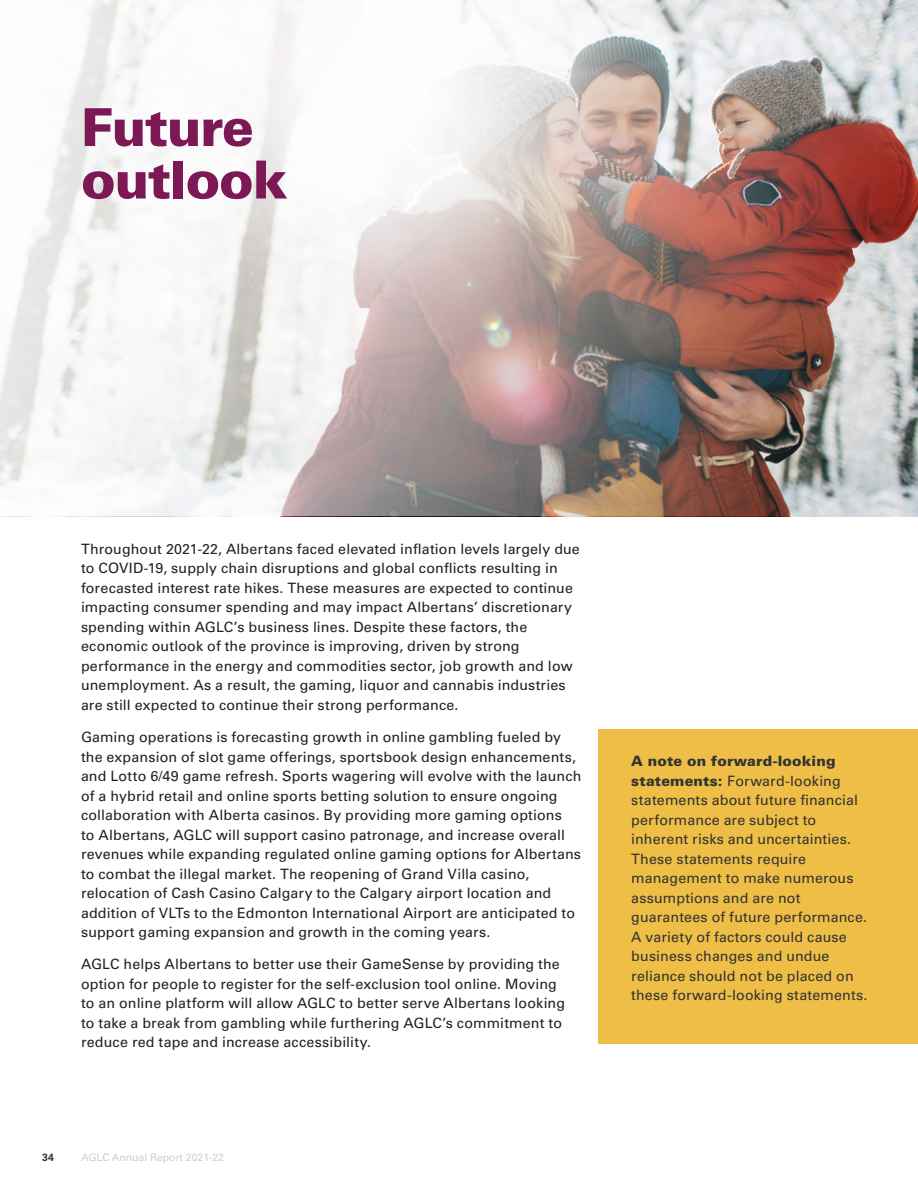
<style>
.page{position:relative;width:918px;height:1188px;background:#fff}
.page>*{position:absolute;margin:0;border:0;box-sizing:border-box;transform-origin:0 0}
.Headline_Style_2__Mo{font:900 52.5px/52.5px "Univers LT Std";letter-spacing:-.03em;color:#7b1855}
.Body_Copy{font:14.25px/19.5px "Univers LT Std";letter-spacing:.01em;color:#231f20}
.Subheads{font:14.25px/19.5px "Univers LT Std";letter-spacing:.01em;color:#323332}
.t1{font:10.5px "Univers LT Std";color:#d1cecc}
.t2{font:700 10.5px "Univers LT Std";color:#323332}
.s1{font-weight:900}
</style>
<div class="page">
<div style="left:598px;top:729px;width:319px;height:315px;background:#eebe46"></div>
<img style="left:0;top:0;width:918px;height:516px">
<p class="Headline_Style_2__Mo" style="left:81px;top:100px;width:208px">Future outlook</p>
<p class="Body_Copy" style="left:81px;top:539px;width:500px">Throughout 2021-22, Albertans faced elevated inflation levels largely due to COVID-19, supply chain disruptions and global conflicts resulting in forecasted interest rate hikes. These measures are expected to continue impacting consumer spending and may impact Albertans’ discretionary spending within AGLC’s business lines. Despite these factors, the economic outlook of the province is improving, driven by strong performance in the energy and commodities sector, job growth and low unemployment. As a result, the gaming, liquor and cannabis industries are still expected to continue their strong performance.</p>
<p class="Body_Copy" style="left:81px;top:727px;width:502px">Gaming operations is forecasting growth in online gambling fueled by the expansion of slot game offerings, sportsbook design enhancements, and Lotto 6/49 game refresh. Sports wagering will evolve with the launch of a hybrid retail and online sports betting solution to ensure ongoing collaboration with Alberta casinos. By providing more gaming options<br>to Albertans, AGLC will support casino patronage, and increase overall revenues while expanding regulated online gaming options for Albertans to combat the illegal market. The reopening of Grand Villa casino, relocation of Cash Casino Calgary to the Calgary airport location and addition of VLTs to the Edmonton International Airport are anticipated to support gaming expansion and growth in the coming years.</p>
<p class="Body_Copy" style="left:81px;top:955px;width:486px">AGLC helps Albertans to better use their GameSense by providing the option for people to register for the self-exclusion tool online. Moving to an online platform will allow AGLC to better serve Albertans looking to take a break from gambling while furthering AGLC’s commitment to reduce red tape and increase accessibility.</p>
<p class="t2" style="left:42px;top:1151px;width:13px">34</p>
<p class="t1" style="left:81px;top:1151px;width:145px">AGLC Annual Report 2021-22</p>
<p class="Subheads" style="left:631px;top:752px;width:238px"><span class="s1">A note on forward-looking statements:</span> Forward-looking statements about future financial performance are subject to inherent risks and uncertainties.<br>These statements require management to make numerous assumptions and are not guarantees of future performance.<br>A variety of factors could cause business changes and undue reliance should not be placed on these forward-looking statements.</p>
</div>
